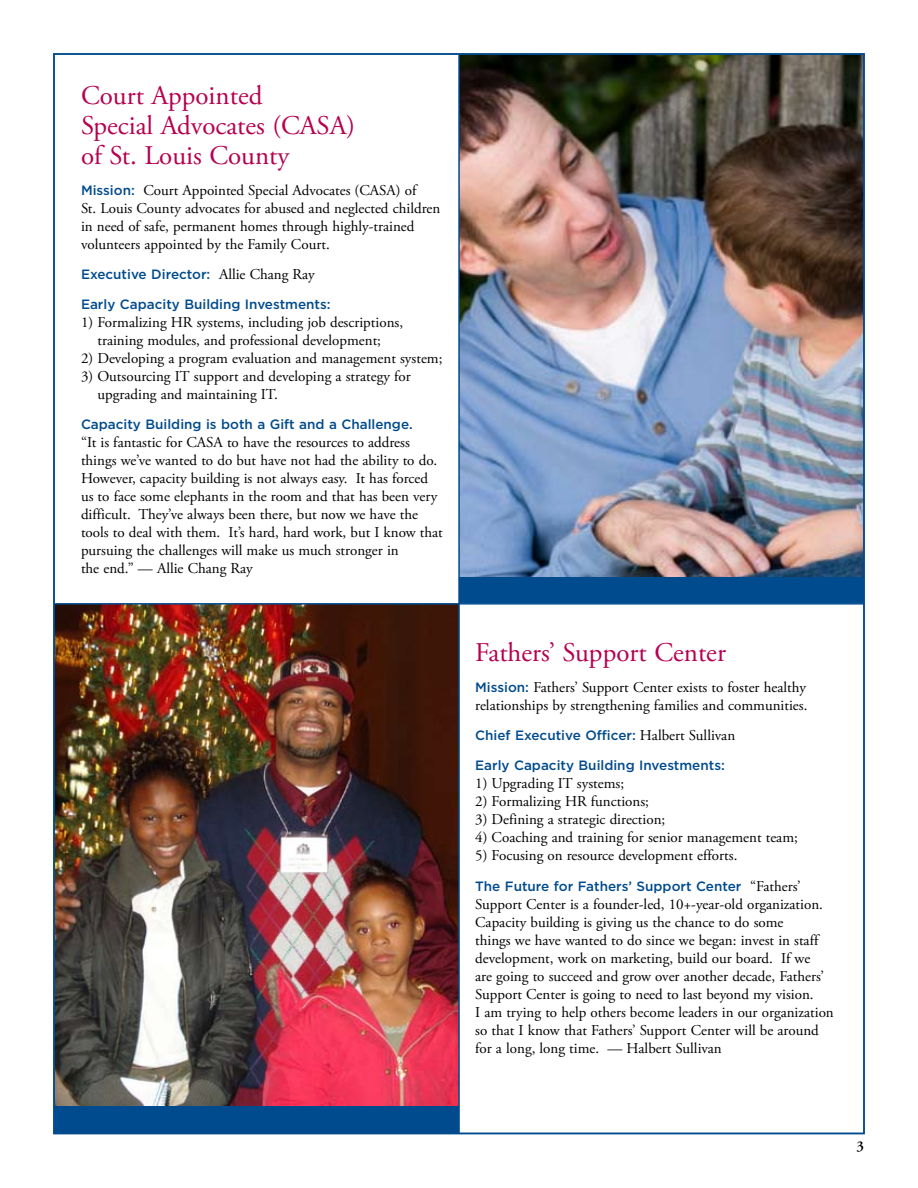
<style>
.page{position:relative;width:918px;height:1188px;background:#fff}
.page>*{position:absolute;margin:0;border:0;box-sizing:border-box;transform-origin:0 0}
.t1{font:27px/30px "Adobe Garamond Pro";color:#b60050}
.t2{font:15px/18px "Adobe Garamond Pro";color:#000}
.t3{font:600 15px "Adobe Garamond Pro";color:#000}
.t4{font:500 13.5px "Gotham";color:#004b8d}
.s1{font-family:"Gotham";font-weight:500;font-size:13.5px;color:#004b8d}
.s2{font-family:"Adobe Garamond Pro";font-weight:400;font-size:15px;color:#000}
</style>
<div class="page">
<img style="left:56px;top:605px;width:402px;height:502px">
<div style="left:54px;top:1107px;width:405px;height:27px;background:#004b8d"></div>
<hr style="left:55px;top:603px;width:809px;height:2px;background:#004b8d">
<div style="left:459px;top:576px;width:405px;height:27px;background:#004b8d"></div>
<img style="left:460px;top:56px;width:402px;height:521px">
<hr style="left:458px;top:54px;width:2px;height:1079px;background:#004b8d">
<h1 class="t1" style="left:81px;top:82px;width:276px">Court Appointed<br>Special Advocates (CASA) of St. Louis County</h1>
<p class="t2" style="left:81px;top:181px;width:361px"><span class="s1">Mission:</span> Court Appointed Special Advocates (CASA) of<br>St. Louis County advocates for abused and neglected children in need of safe, permanent homes through highly-trained volunteers appointed by the Family Court.</p>
<p class="t4" style="left:81px;top:266px;width:235px">Executive Director: <span class="s2">Allie Chang Ray</span></p>
<p class="t4" style="left:81px;top:297px;width:251px">Early Capacity Building Investments:</p>
<p class="t2" style="left:81px;top:314px;width:324px;text-align:center">1) Formalizing HR systems, including job descriptions, training modules, and professional development;</p>
<p class="t2" style="left:81px;top:350px;width:363px">2) Developing a program evaluation and management system;</p>
<p class="t2" style="left:97px;top:368px;width:315px;text-indent:-16px">3) Outsourcing IT support and developing a strategy for upgrading and maintaining IT.</p>
<p class="t4" style="left:81px;top:417px;width:333px">Capacity Building is both a Gift and a Challenge.</p>
<p class="t2" style="left:81px;top:434px;width:363px">“It is fantastic for CASA to have the resources to address things we’ve wanted to do but have not had the ability to do.<br>However, capacity building is not always easy. It has forced us to face some elephants in the room and that has been very difficult. They’ve always been there, but now we have the tools to deal with them. It’s hard, hard work, but I know that pursuing the challenges will make us much stronger in<br>the end.” — Allie Chang Ray</p>
<h1 class="t1" style="left:475px;top:639px;width:252px">Fathers’ Support Center</h1>
<p class="t2" style="left:475px;top:679px;width:334px"><span class="s1">Mission:</span> Fathers’ Support Center exists to foster healthy relationships by strengthening families and communities.</p>
<p class="t4" style="left:475px;top:728px;width:262px">Chief Executive Officer: <span class="s2">Halbert Sullivan</span></p>
<p class="t4" style="left:475px;top:758px;width:251px">Early Capacity Building Investments:</p>
<p class="t2" style="left:475px;top:775px;width:150px">1) Upgrading IT systems;</p>
<p class="t2" style="left:475px;top:793px;width:175px">2) Formalizing HR functions;</p>
<p class="t2" style="left:475px;top:811px;width:192px">3) Defining a strategic direction;</p>
<p class="t2" style="left:475px;top:829px;width:324px">4) Coaching and training for senior management team;</p>
<p class="t2" style="left:475px;top:847px;width:264px">5) Focusing on resource development efforts.</p>
<p class="t4" style="left:475px;top:878px;width:327px">The Future for Fathers’ Support Center <span class="s2">“Fathers’</span></p>
<p class="t2" style="left:475px;top:895px;width:360px">Support Center is a founder-led, 10+-year-old organization.<br>Capacity building is giving us the chance to do some<br>things we have wanted to do since we began: invest in staff development, work on marketing, build our board. If we<br>are going to succeed and grow over another decade, Fathers’ Support Center is going to need to last beyond my vision.<br>I am trying to help others become leaders in our organization so that I know that Fathers’ Support Center will be around for a long, long time. — Halbert Sullivan</p>
<p class="t3" style="left:856px;top:1137px;width:9px">3</p>
</div>
